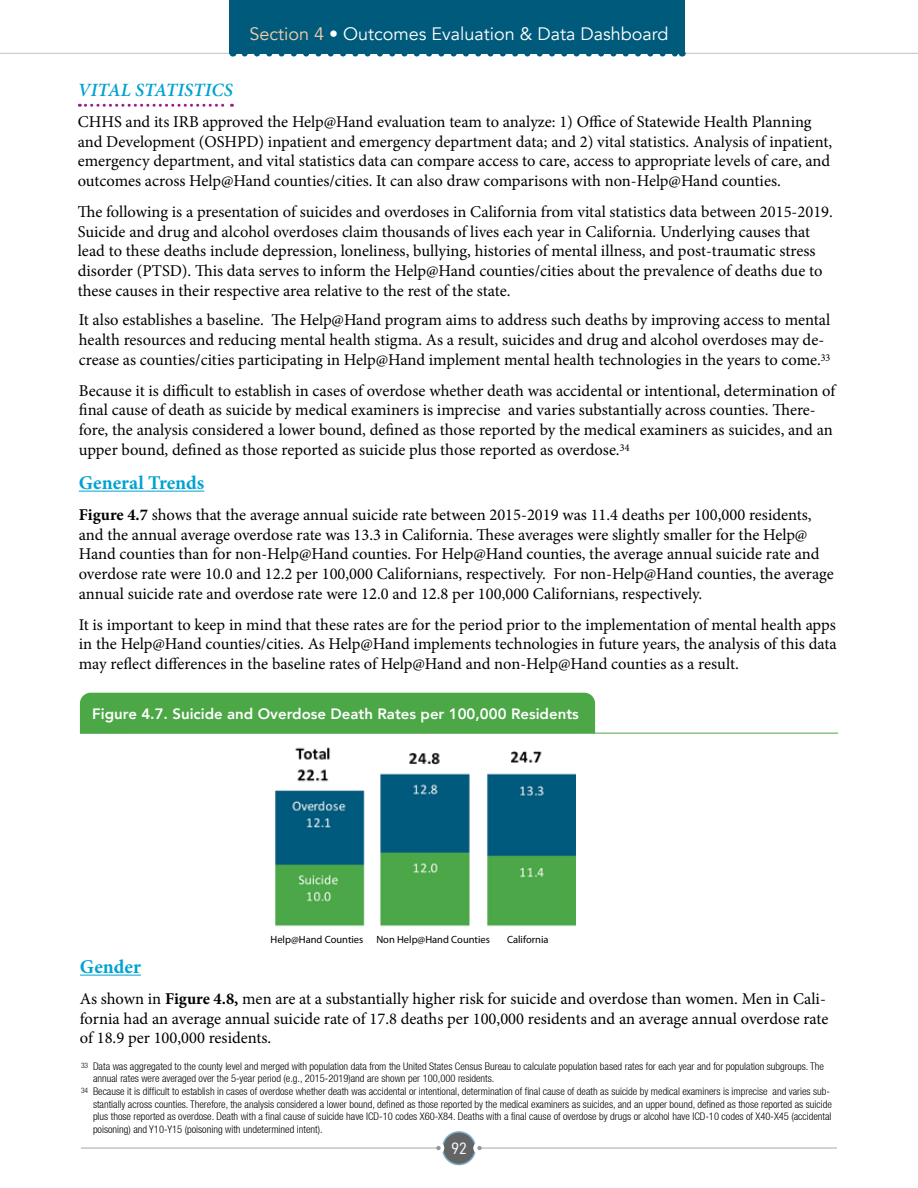
<style>
.page{position:relative;width:918px;height:1188px;background:#fff}
.page>*{position:absolute;margin:0;border:0;box-sizing:border-box;transform-origin:0 0}
.t1{font:700 19.5px "Minion Pro";color:#00a2d2}
.t2{font:italic 600 18.75px "Minion Pro";letter-spacing:.01em;color:#00a2d2}
.t3{font:18px "Avenir";color:#fff}
.t4{font:16.5px/19.8px "Minion Pro";color:#000}
.t5{font:16.5px "D DIN";color:#fff}
.t6{font:800 15px "Avenir";color:#fff}
.t7{font:300 condensed 10.5px "Helvetica Neue LT";color:#000}
.t8{font:10.5px "Myriad Pro";color:#000}
.s1{color:#f7cfa9}
.s2{font-weight:700}
</style>
<div class="page">
<div style="left:443px;top:1132px;width:32px;height:33px;background:#636466;border-radius:50%"></div>
<div style="left:442px;top:1131px;width:34px;height:34px;border:2px solid #7ba9c1;border-radius:50%"></div>
<div style="left:433px;top:1142px;width:11px;height:12px;background:#fff;border-radius:50%"></div>
<div style="left:473px;top:1142px;width:12px;height:12px;background:#fff;border-radius:50%"></div>
<hr style="left:81px;top:1148px;width:357px;height:1px;background:#a5a7aa">
<hr style="left:480px;top:1148px;width:357px;height:1px;background:#a5a7aa">
<svg style="left:436px;top:1146px;width:5px;height:4px"></svg>
<svg style="left:477px;top:1146px;width:5px;height:4px"></svg>
<hr style="left:79px;top:491px;width:125px;height:1px;background:#00a2d2">
<hr style="left:0;top:53px;width:918px;height:1px;background:#bfc1c3">
<div style="left:230px;top:0;width:455px;height:54px;background:#005a7c"></div>
<svg style="left:245px;top:54px;width:431px;height:3px"></svg>
<div style="left:80px;top:693px;width:515px;height:40px;background:#4ca747"></div>
<hr style="left:80px;top:733px;width:758px;height:1px;background:#4ca747">
<hr style="left:80px;top:975px;width:61px;height:1px;background:#00a2d2">
<img style="left:275px;top:747px;width:300px;height:180px">
<svg style="left:79px;top:104px;width:153px;height:3px"></svg>
<p class="t3" style="left:249px;top:23px;width:421px"><span class="s1">Section 4</span> • Outcomes Evaluation &amp; Data Dashboard</p>
<p class="t2" style="left:78px;top:77px;width:157px">VITAL STATISTICS</p>
<p class="t4" style="left:78px;top:112px;width:756px">CHHS and its IRB approved the Help@Hand evaluation team to analyze: 1) Office of Statewide Health Planning and Development (OSHPD) inpatient and emergency department data; and 2) vital statistics. Analysis of inpatient, emergency department, and vital statistics data can compare access to care, access to appropriate levels of care, and outcomes across Help@Hand counties/cities. It can also draw comparisons with non-Help@Hand counties.</p>
<p class="t4" style="left:78px;top:202px;width:757px">The following is a presentation of suicides and overdoses in California from vital statistics data between 2015-2019.<br>Suicide and drug and alcohol overdoses claim thousands of lives each year in California. Underlying causes that lead to these deaths include depression, loneliness, bullying, histories of mental illness, and post-traumatic stress disorder (PTSD). This data serves to inform the Help@Hand counties/cities about the prevalence of deaths due to these causes in their respective area relative to the rest of the state.</p>
<p class="t4" style="left:79px;top:310px;width:753px">It also establishes a baseline. The Help@Hand program aims to address such deaths by improving access to mental health resources and reducing mental health stigma. As a result, suicides and drug and alcohol overdoses may de&shy;crease as counties/cities participating in Help@Hand implement mental health technologies in the years to come.<sup>33</sup></p>
<p class="t4" style="left:79px;top:380px;width:758px">Because it is difficult to establish in cases of overdose whether death was accidental or intentional, determination of final cause of death as suicide by medical examiners is imprecise and varies substantially across counties. There&shy;fore, the analysis considered a lower bound, defined as those reported by the medical examiners as suicides, and an upper bound, defined as those reported as suicide plus those reported as overdose.<sup>34</sup></p>
<p class="t1" style="left:79px;top:469px;width:127px">General Trends</p>
<p class="t4" style="left:79px;top:505px;width:757px"><span class="s2">Figure 4.7</span> shows that the average annual suicide rate between 2015-2019 was 11.4 deaths per 100,000 residents, and the annual average overdose rate was 13.3 in California. These averages were slightly smaller for the Help@ Hand counties than for non-Help@Hand counties. For Help@Hand counties, the average annual suicide rate and overdose rate were 10.0 and 12.2 per 100,000 Californians, respectively. For non-Help@Hand counties, the average annual suicide rate and overdose rate were 12.0 and 12.8 per 100,000 Californians, respectively.</p>
<p class="t4" style="left:79px;top:614px;width:759px;text-align:justify">It is important to keep in mind that these rates are for the period prior to the implementation of mental health apps in the Help@Hand counties/cities. As Help@Hand implements technologies in future years, the analysis of this data may reflect differences in the baseline rates of Help@Hand and non-Help@Hand counties as a result.</p>
<p class="t6" style="left:92px;top:702px;width:488px">Figure 4.7. Suicide and Overdose Death Rates per 100,000 Residents</p>
<p class="t8" style="left:271px;top:934px;width:221px">Help@Hand Counties Non Help@Hand Counties</p>
<p class="t8" style="left:507px;top:934px;width:43px">California</p>
<p class="t1" style="left:80px;top:953px;width:63px">Gender</p>
<p class="t4" style="left:80px;top:989px;width:750px">As shown in <span class="s2">Figure 4.8,</span> men are at a substantially higher risk for suicide and overdose than women. Men in Cali&shy;fornia had an average annual suicide rate of 17.8 deaths per 100,000 residents and an average annual overdose rate of 18.9 per 100,000 residents.</p>
<p class="t7" style="left:81px;top:1060px;width:744px"><sup>33</sup> Data was aggregated to the county level and merged with population data from the United States Census Bureau to calculate population based rates for each year and for population subgroups. The</p>
<p class="t7" style="left:93px;top:1073px;width:403px">annual rates were averaged over the 5-year period (e.g., 2015-2019)and are shown per 100,000 residents.</p>
<p class="t7" style="left:81px;top:1085px;width:751px"><sup>34</sup> Because it is difficult to establish in cases of overdose whether death was accidental or intentional, determination of final cause of death as suicide by medical examiners is imprecise and varies sub-</p>
<p class="t7" style="left:93px;top:1098px;width:740px">stantially across counties. Therefore, the analysis considered a lower bound, defined as those reported by the medical examiners as suicides, and an upper bound, defined as those reported as suicide</p>
<p class="t7" style="left:93px;top:1111px;width:740px">plus those reported as overdose. Death with a final cause of suicide have ICD-10 codes X60-X84. Deaths with a final cause of overdose by drugs or alcohol have ICD-10 codes of X40-X45 (accidental</p>
<p class="t7" style="left:93px;top:1123px;width:231px">poisoning) and Y10-Y15 (poisoning with undetermined intent).</p>
<p class="t5" style="left:451px;top:1140px;width:17px">92</p>
</div>
